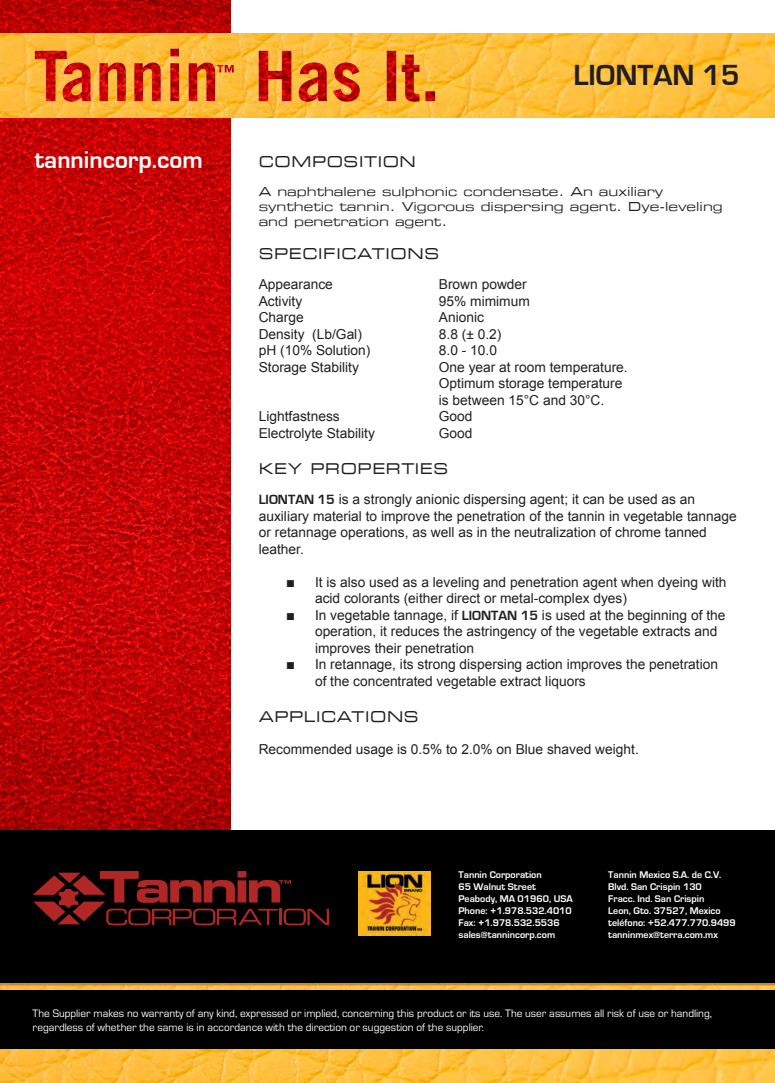
<style>
.page{position:relative;width:775px;height:1083px;background:#fff}
.page>*{position:absolute;margin:0;border:0;box-sizing:border-box;transform-origin:0 0}
.t1{font:700 30px "Eurostile";color:#231f20}
.t2{font:700 25px "Eurostile";color:#fff}
.t3{font:15px "Eurostile Extended";letter-spacing:.04em;color:#231f20}
.t4{font:13.75px/16.5px "Arial";color:#231f20}
.t5{font:12.5px/15px "Eurostile Extended";color:#231f20}
.t6{font:11.25px/13.5px "Eurostile T";color:#fff}
.t7{font:700 10px "Eurostile";color:#fff}
.s1{font-family:"Eurostile";font-weight:700}
</style>
<div class="page">
<img style="left:0;top:0;width:230px;height:829px">
<img style="left:0;top:33px;width:774px;height:84px">
<div style="left:0;top:829px;width:774px;height:220px;background:#000"></div>
<img style="left:0;top:1049px;width:774px;height:34px">
<svg style="left:419px;top:49px;width:16px;height:53px"></svg>
<img style="left:35px;top:49px;width:384px;height:53px">
<img style="left:0;top:983px;width:774px;height:6px">
<svg style="left:33px;top:871px;width:296px;height:54px"></svg>
<img style="left:358px;top:871px;width:72px;height:64px">
<p class="t2" style="left:35px;top:146px;width:169px">tannincorp.com</p>
<p class="t1" style="left:573px;top:59px;width:168px">LIONTAN 15</p>
<p class="t3" style="left:259px;top:152px;width:159px">COMPOSITION</p>
<p class="t5" style="left:259px;top:184px;width:465px">A naphthalene sulphonic condensate. An auxiliary synthetic tannin. Vigorous dispersing agent. Dye-leveling and penetration agent.</p>
<p class="t3" style="left:259px;top:243px;width:182px">SPECIFICATIONS</p>
<p class="t4" style="left:259px;top:276px;width:76px">Appearance</p>
<p class="t4" style="left:439px;top:276px;width:89px">Brown powder</p>
<p class="t4" style="left:259px;top:293px;width:45px">Activity</p>
<p class="t4" style="left:439px;top:293px;width:92px">95% mimimum</p>
<p class="t4" style="left:259px;top:309px;width:47px">Charge</p>
<p class="t4" style="left:439px;top:309px;width:47px">Anionic</p>
<p class="t4" style="left:259px;top:326px;width:105px">Density (Lb/Gal)</p>
<p class="t4" style="left:439px;top:326px;width:64px">8.8 (± 0.2)</p>
<p class="t4" style="left:259px;top:342px;width:113px">pH (10% Solution)</p>
<p class="t4" style="left:439px;top:342px;width:60px">8.0 - 10.0</p>
<p class="t4" style="left:259px;top:359px;width:102px">Storage Stability</p>
<p class="t4" style="left:439px;top:359px;width:190px">One year at room temperature.</p>
<p class="t4" style="left:439px;top:375px;width:185px">Optimum storage temperature</p>
<p class="t4" style="left:439px;top:392px;width:167px">is between 15°C and 30°C.</p>
<p class="t4" style="left:259px;top:408px;width:83px">Lightfastness</p>
<p class="t4" style="left:439px;top:408px;width:35px">Good</p>
<p class="t4" style="left:259px;top:425px;width:118px">Electrolyte Stability</p>
<p class="t4" style="left:439px;top:425px;width:35px">Good</p>
<p class="t3" style="left:259px;top:458px;width:191px">KEY PROPERTIES</p>
<p class="t4" style="left:259px;top:491px;width:479px"><span class="s1">LIONTAN 15</span> is a strongly anionic dispersing agent; it can be used as an auxiliary material to improve the penetration of the tannin in vegetable tannage or retannage operations, as well as in the neutralization of chrome tanned leather.</p>
<p class="t4" style="left:287px;top:574px;width:441px">■ It is also used as a leveling and penetration agent when dyeing with</p>
<p class="t4" style="left:315px;top:590px;width:313px">acid colorants (either direct or metal-complex dyes)</p>
<p class="t4" style="left:315px;top:607px;width:412px;text-indent:-28px">■ In vegetable tannage, if <span class="s1">LIONTAN 15</span> is used at the beginning of the operation, it reduces the astringency of the vegetable extracts and improves their penetration</p>
<p class="t4" style="left:287px;top:656px;width:432px">■ In retannage, its strong dispersing action improves the penetration</p>
<p class="t4" style="left:315px;top:673px;width:272px">of the concentrated vegetable extract liquors</p>
<p class="t3" style="left:259px;top:706px;width:161px">APPLICATIONS</p>
<p class="t4" style="left:259px;top:740px;width:381px">Recommended usage is 0.5% to 2.0% on Blue shaved weight.</p>
<p class="t7" style="left:458px;top:869px;width:85px">Tannin Corporation</p>
<p class="t7" style="left:458px;top:881px;width:79px">65 Walnut Street</p>
<p class="t7" style="left:458px;top:893px;width:116px">Peabody, MA 01960, USA</p>
<p class="t7" style="left:458px;top:905px;width:115px">Phone: +1.978.532.4010</p>
<p class="t7" style="left:458px;top:917px;width:103px">Fax: +1.978.532.5536</p>
<p class="t7" style="left:458px;top:929px;width:98px">sales@tannincorp.com</p>
<p class="t7" style="left:608px;top:869px;width:114px">Tannin Mexico S.A. de C.V.</p>
<p class="t7" style="left:608px;top:881px;width:95px">Blvd. San Crispin 130</p>
<p class="t7" style="left:608px;top:893px;width:98px">Fracc. Ind. San Crispin</p>
<p class="t7" style="left:608px;top:905px;width:114px">Leon, Gto. 37527, Mexico</p>
<p class="t7" style="left:608px;top:917px;width:129px">teléfono: +52.477.770.9499</p>
<p class="t7" style="left:608px;top:929px;width:111px">tanninmex@terra.com.mx</p>
<p class="t6" style="left:33px;top:1006px;width:680px">The Supplier makes no warranty of any kind, expressed or implied, concerning this product or its use. The user assumes all risk of use or handling, regardless of whether the same is in accordance with the direction or suggestion of the supplier.</p>
</div>
